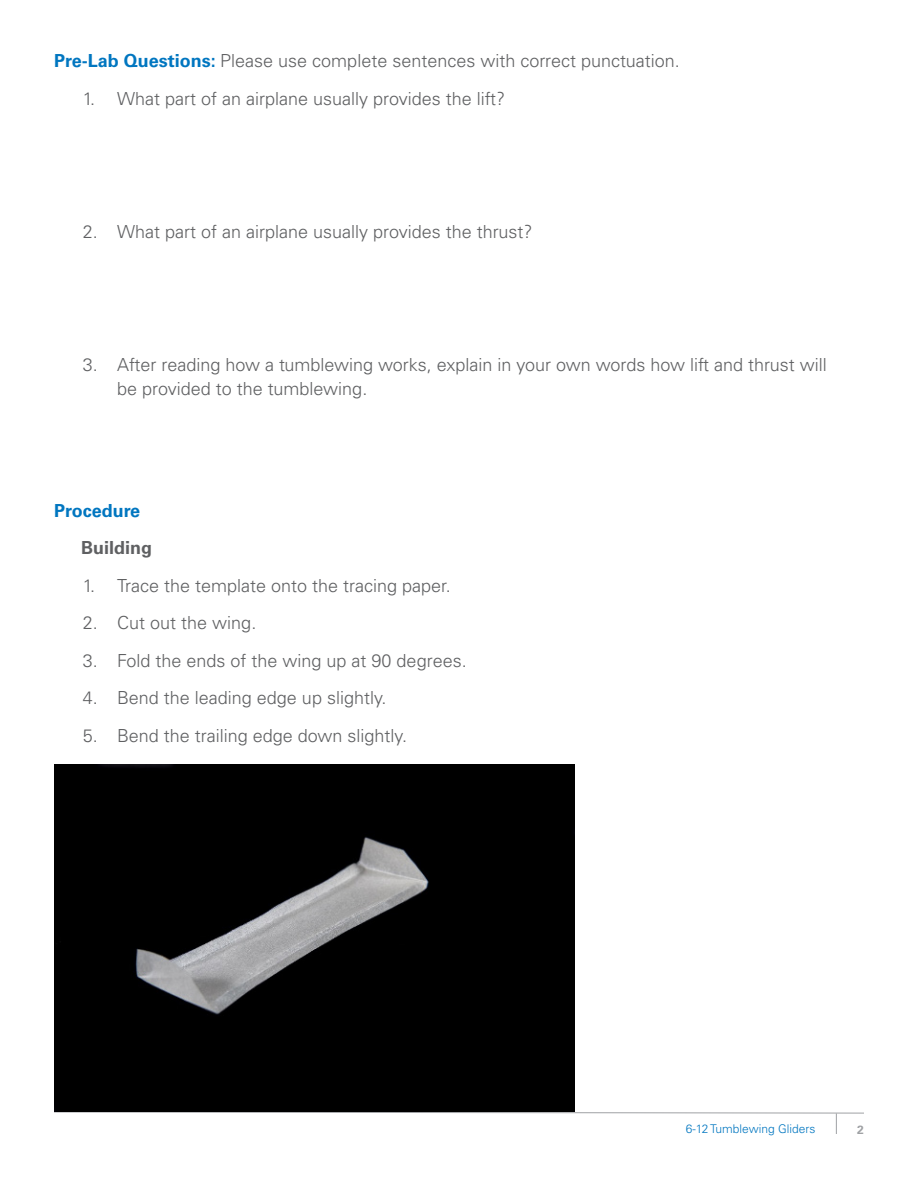
<style>
.page{position:relative;width:918px;height:1188px;background:#fff}
.page>*{position:absolute;margin:0;border:0;box-sizing:border-box;transform-origin:0 0}
.t1{font:300 18px/24px "Univers LT Std";color:#5f6062}
.t2{font:700 18px "Univers LT Std";color:#0076c0}
.t3{font:700 18px "Univers LT Std";color:#5f6062}
.t4{font:300 12px "Univers LT Std";color:#0076c0}
.t5{font:700 12px "Univers LT Std";color:#9fa1a4}
.s1{font-weight:700;color:#0076c0}
</style>
<div class="page">
<svg style="left:54px;top:1112px;width:810px;height:22px"></svg>
<img style="left:54px;top:765px;width:521px;height:347px">
<p class="t1" style="left:54px;top:49px;width:627px"><span class="s1">Pre-Lab Questions:</span> Please use complete sentences with correct punctuation.</p>
<p class="t1" style="left:83px;top:86px;width:424px">1. What part of an airplane usually provides the lift?</p>
<p class="t1" style="left:83px;top:220px;width:451px">2. What part of an airplane usually provides the thrust?</p>
<p class="t1" style="left:117px;top:353px;width:711px;text-indent:-35px">3. After reading how a tumblewing works, explain in your own words how lift and thrust will be provided to the tumblewing.</p>
<p class="t2" style="left:54px;top:500px;width:88px">Procedure</p>
<p class="t3" style="left:81px;top:538px;width:73px">Building</p>
<p class="t1" style="left:83px;top:574px;width:370px">1. Trace the template onto the tracing paper.</p>
<p class="t1" style="left:83px;top:611px;width:175px">2. Cut out the wing.</p>
<p class="t1" style="left:83px;top:649px;width:385px">3. Fold the ends of the wing up at 90 degrees.</p>
<p class="t1" style="left:83px;top:686px;width:305px">4. Bend the leading edge up slightly.</p>
<p class="t1" style="left:83px;top:724px;width:326px">5. Bend the trailing edge down slightly.</p>
<p class="t4" style="left:686px;top:1122px;width:131px">6-12 Tumblewing Gliders</p>
<p class="t5" style="left:857px;top:1122px;width:8px">2</p>
</div>
